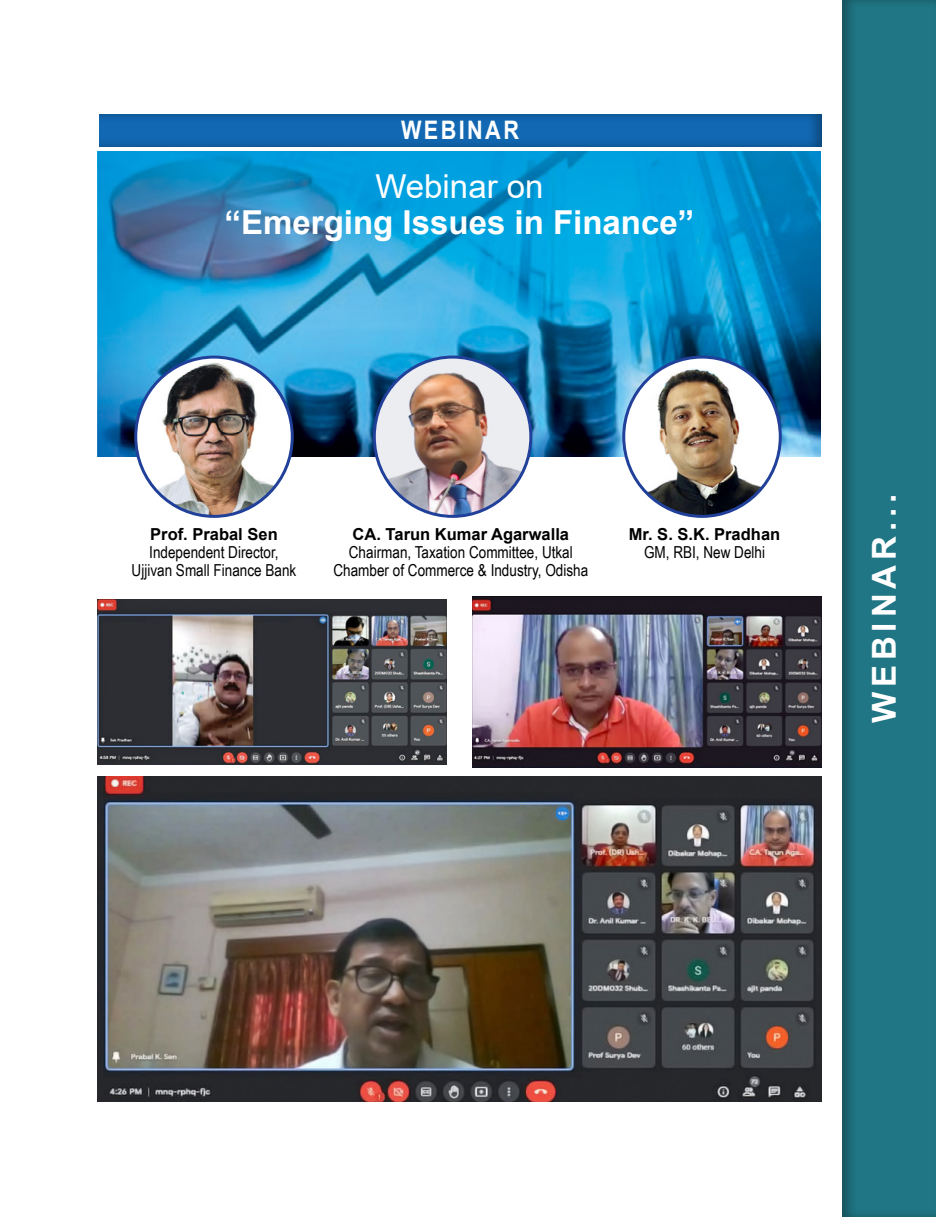
<style>
.page{position:relative;width:936px;height:1217px;background:#fff}
.page>*{position:absolute;margin:0;border:0;box-sizing:border-box;transform-origin:0 0}
.t1{font:700 33px "Arial";color:#fff}
.t2{font:700 33px "Arial";letter-spacing:.15em;color:#fff}
.t3{font:33px "Arial";color:#fff}
.t4{font:700 25.5px "Arial";letter-spacing:.11em;color:#fff;scale:.85 1}
.t5{font:16.5px/18px "Arial Narrow";color:#000;text-align:center}
.t6{font:700 16.5px "Arial";color:#000}
</style>
<div class="page">
<img style="left:98px;top:152px;width:722px;height:304px">
<div style="left:84px;top:103px;width:750px;height:45px;background:#000;opacity:.3"></div>
<div style="left:828px;top:0;width:107px;height:1216px;background:#000;opacity:.3"></div>
<img style="left:136px;top:357px;width:156px;height:159px">
<div style="left:134px;top:355px;width:160px;height:162px;border:3px solid #21409a;border-radius:50%"></div>
<img style="left:374px;top:357px;width:157px;height:159px">
<div style="left:373px;top:355px;width:159px;height:162px;border:3px solid #21409a;border-radius:50%"></div>
<img style="left:623px;top:367px;width:157px;height:149px">
<div style="left:622px;top:355px;width:159px;height:162px;border:3px solid #21409a;border-radius:50%"></div>
<img style="left:98px;top:776px;width:723px;height:325px">
<img style="left:472px;top:597px;width:349px;height:170px">
<img style="left:98px;top:599px;width:348px;height:165px">
<h2 class="t4" style="left:401px;top:112px;width:140px">WEBINAR</h2>
<h1 class="t3" style="left:375px;top:164px;width:170px">Webinar on</h1>
<h1 class="t1" style="left:224px;top:199px;width:471px">“Emerging Issues in Finance”</h1>
<p class="t6" style="left:150px;top:523px;width:129px">Prof. Prabal Sen</p>
<p class="t5" style="left:132px;top:543px;width:166px">Independent Director,<br>Ujjivan Small Finance Bank</p>
<p class="t6" style="left:352px;top:523px;width:218px">CA. Tarun Kumar Agarwalla</p>
<p class="t5" style="left:333px;top:543px;width:256px">Chairman, Taxation Committee, Utkal<br>Chamber of Commerce &amp; Industry, Odisha</p>
<p class="t6" style="left:628px;top:523px;width:153px">Mr. S. S.K. Pradhan</p>
<p class="t5" style="left:644px;top:543px;width:123px">GM, RBI, New Delhi</p>
<h1 class="t2" style="left:860px;top:736px;width:258px;rotate:-90deg">WEBINARS .</h1>
<h1 class="t2" style="left:860px;top:723px;width:231px;rotate:-90deg">WEBINAR...</h1>
</div>
